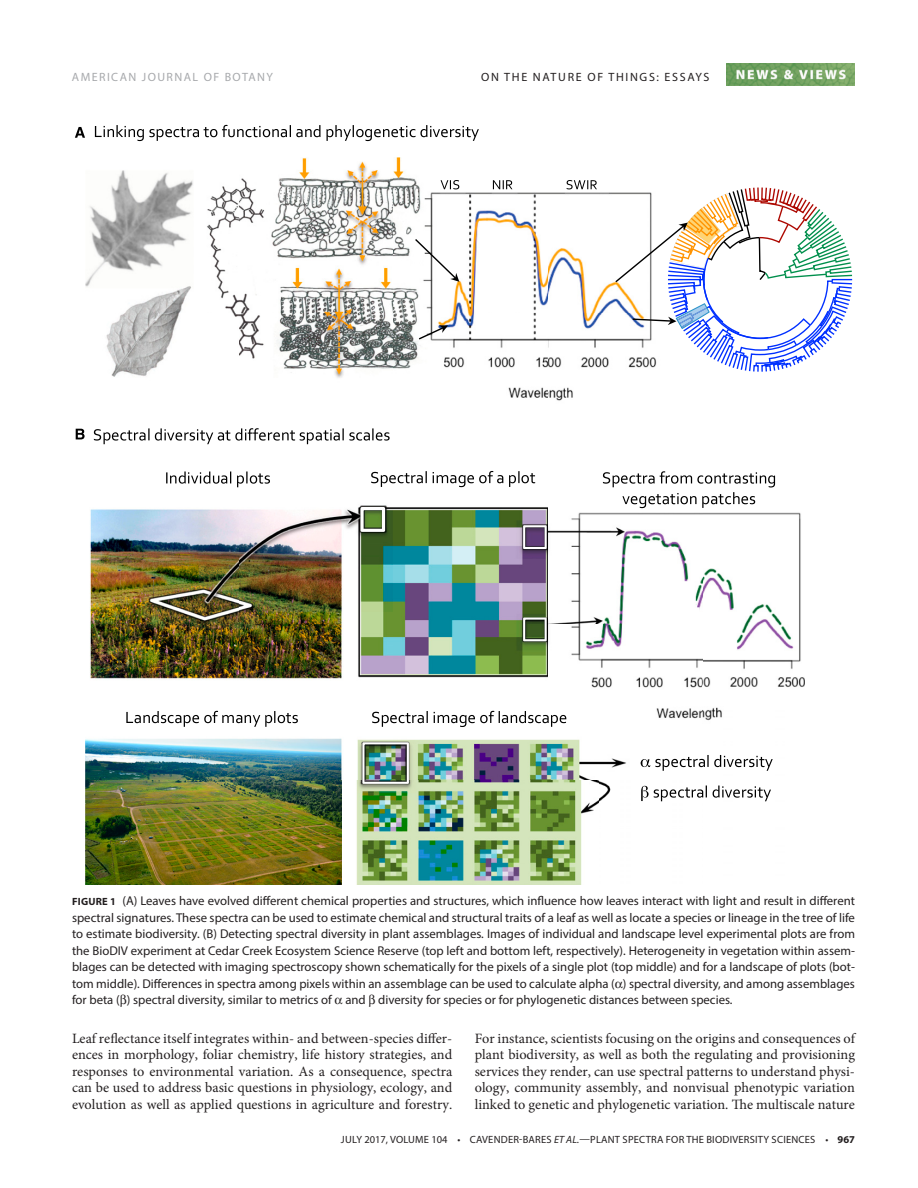
<style>
.page{position:relative;width:918px;height:1188px;background:#fff}
.page>*{position:absolute;margin:0;border:0;box-sizing:border-box;transform-origin:0 0}
.t1{font:14.25px/16.5px "Minion Pro";color:#231f20;text-align:justify}
.t2{font:12.75px/16.5px "Myriad Pro";color:#231f20;text-align:justify}
.t3{font:12px "Myriad Pro";letter-spacing:.14em;color:#231f20}
.t4{font:12px "Myriad Pro";letter-spacing:.12em;color:#a7a9ac}
.t5{font:10.5px "Myriad Pro";letter-spacing:.02em;color:#231f20}
.s1{font-weight:700;font-size:10.5px}
.s2{font-style:italic}
.s3{font-weight:700}
</style>
<div class="page">
<img style="left:726px;top:63px;width:129px;height:22px">
<img style="left:86px;top:158px;width:719px;height:727px">
<svg style="left:95px;top:125px;width:384px;height:16px"></svg>
<svg style="left:371px;top:471px;width:164px;height:16px"></svg>
<svg style="left:126px;top:711px;width:172px;height:16px"></svg>
<svg style="left:603px;top:471px;width:172px;height:37px"></svg>
<svg style="left:166px;top:471px;width:104px;height:16px"></svg>
<svg style="left:615px;top:188px;width:237px;height:184px"></svg>
<svg style="left:641px;top:786px;width:130px;height:15px"></svg>
<svg style="left:641px;top:755px;width:132px;height:16px"></svg>
<svg style="left:360px;top:507px;width:25px;height:25px"></svg>
<svg style="left:94px;top:428px;width:296px;height:16px"></svg>
<svg style="left:419px;top:325px;width:29px;height:15px"></svg>
<svg style="left:415px;top:239px;width:44px;height:43px"></svg>
<svg style="left:523px;top:525px;width:24px;height:24px"></svg>
<svg style="left:523px;top:618px;width:24px;height:23px"></svg>
<svg style="left:441px;top:180px;width:18px;height:9px"></svg>
<svg style="left:493px;top:180px;width:19px;height:9px"></svg>
<svg style="left:567px;top:180px;width:30px;height:9px"></svg>
<svg style="left:372px;top:711px;width:194px;height:16px"></svg>
<svg style="left:362px;top:742px;width:47px;height:42px;background:#75918a"></svg>
<svg style="left:75px;top:127px;width:10px;height:11px"></svg>
<svg style="left:76px;top:429px;width:9px;height:10px"></svg>
<p class="t4" style="left:72px;top:72px;width:203px">AMERICAN JOURNAL OF BOTANY</p>
<p class="t3" style="left:481px;top:72px;width:230px">ON THE NATURE OF THINGS: ESSAYS</p>
<p class="t2" style="left:72px;top:894px;width:785px"><span class="s1">FIGURE 1</span> (A) Leaves have evolved different chemical properties and structures, which influence how leaves interact with light and result in different spectral signatures. These spectra can be used to estimate chemical and structural traits of a leaf as well as locate a species or lineage in the tree of life to estimate biodiversity. (B) Detecting spectral diversity in plant assemblages. Images of individual and landscape level experimental plots are from the BioDIV experiment at Cedar Creek Ecosystem Science Reserve (top left and bottom left, respectively). Heterogeneity in vegetation within assem&shy;blages can be detected with imaging spectroscopy shown schematically for the pixels of a single plot (top middle) and for a landscape of plots (bot&shy;tom middle). Differences in spectra among pixels within an assemblage can be used to calculate alpha ( ) spectral diversity, and among assemblages for beta ( ) spectral diversity, similar to metrics of and diversity for species or for phylogenetic distances between species.</p>
<p class="t1" style="left:72px;top:1031px;width:382px">Leaf reflectance itself integrates within- and between-species differ&shy;ences in morphology, foliar chemistry, life history strategies, and responses to environmental variation. As a consequence, spectra can be used to address basic questions in physiology, ecology, and evolution as well as applied questions in agriculture and forestry.</p>
<p class="t1" style="left:475px;top:1031px;width:382px">For instance, scientists focusing on the origins and consequences of plant biodiversity, as well as both the regulating and provisioning services they render, can use spectral patterns to understand physi&shy;ology, community assembly, and nonvisual phenotypic variation linked to genetic and phylogenetic variation. The multiscale nature</p>
<p class="t5" style="left:341px;top:1136px;width:516px">JULY 2017 , VOLUME 104 • CAVENDER-BARES <span class="s2">ET AL.</span> —PLANT SPECTRA FOR THE BIODIVERSITY SCIENCES • <span class="s3">967</span></p>
</div>
